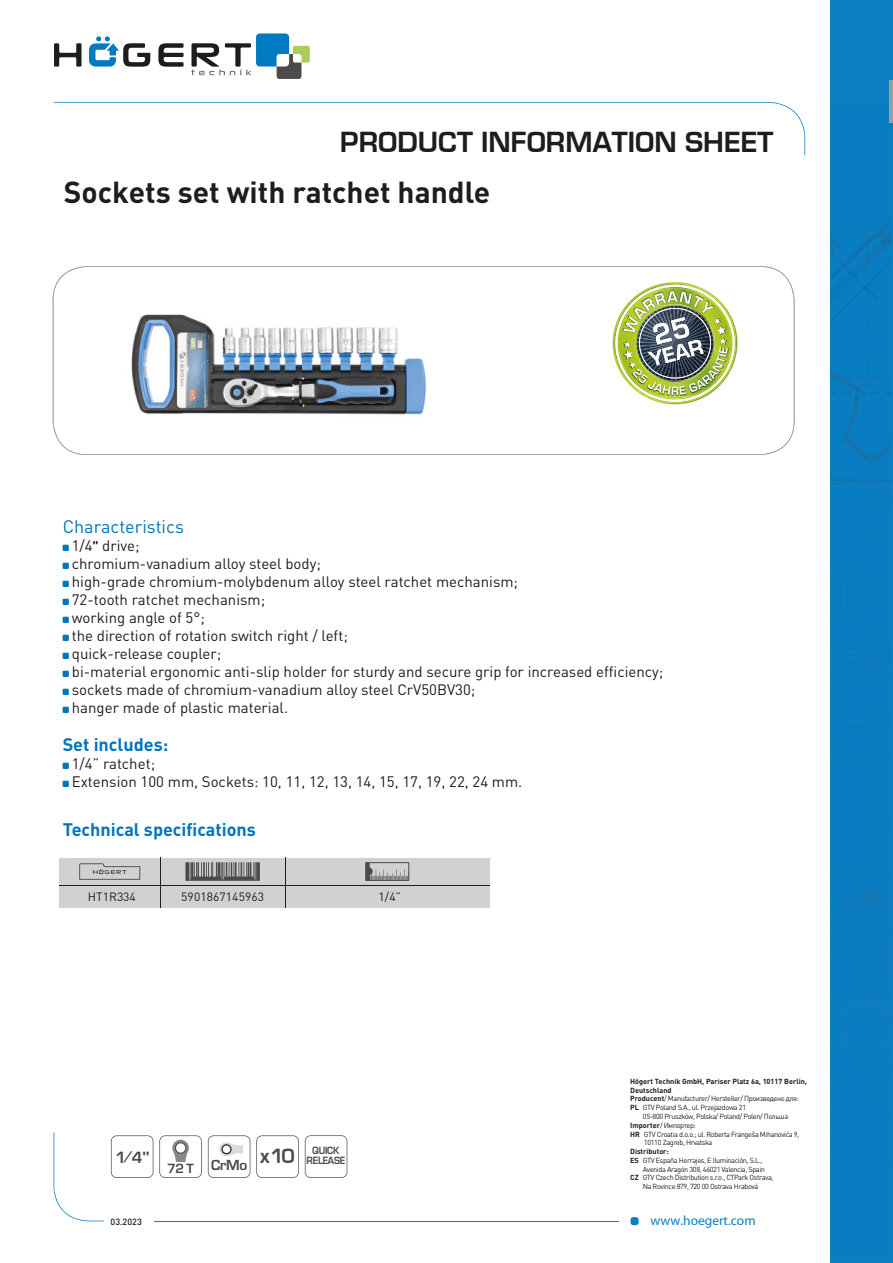
<style>
.page{position:relative;width:893px;height:1263px;background:#fff}
.page>*{position:absolute;margin:0;border:0;box-sizing:border-box;transform-origin:0 0}
.t1{font:700 30px "DIN Pro";color:#1d1d1b}
.t2{font:700 27px "Euromode";color:#1d1d1b}
.t3{font:700 18px "DIN Pro";color:#0074bc}
.t4{font:18px "DIN Pro";color:#0074bc}
.t5{font:15px/18px "DIN Pro";color:#1d1d1b}
.t6{font:700 15px "Euromode";color:#4b4b4a}
.t7{font:13.5px "Myriad Pro";color:#0c7ec1}
.t8{font:700 13.5px "Euromode";color:#4b4b4a}
.t9{font:700 12.45px "Euromode";color:#4b4b4a}
.t10{font:12px "DIN Pro";letter-spacing:.01em;color:#1d1d1b}
.t11{font:700 9.75px "Euromode";letter-spacing:-.025em;color:#4b4b4a;scale:.9 1}
.t12{font:500 9px "DIN Pro";color:#1d1d1b}
.t13{font:7.35px "DIN Pro";letter-spacing:-.05em;color:#1d1d1b}
.t14{font:700 7.35px "DIN Pro";color:#1d1d1b}
.s1{font-family:"Merel";font-weight:700}
.s2{font-size:13.05px}
.s3{font-weight:700}
</style>
<div class="page">
<div style="left:631px;top:1217px;width:8px;height:8px;background:#0c7ec1;border-radius:3px"></div>
<svg style="left:54px;top:102px;width:751px;height:53px"></svg>
<svg style="left:54px;top:1132px;width:50px;height:89px"></svg>
<hr style="left:154px;top:1220px;width:465px;height:1px;background:#0c7ec1">
<div style="left:830px;top:0;width:63px;height:1263px;background:#0c7ec1"></div>
<img style="left:831px;top:301px;width:37px;height:28px">
<img style="left:887px;top:222px;width:4px;height:45px">
<img style="left:831px;top:222px;width:56px;height:79px">
<svg style="left:831px;top:341px;width:60px;height:422px"></svg>
<img style="left:848px;top:647px;width:43px;height:18px">
<hr style="left:890px;top:80px;width:3px;height:43px;background:#9a9d9f">
<svg style="left:53px;top:266px;width:741px;height:189px"></svg>
<svg style="left:54px;top:43px;width:27px;height:24px"></svg>
<svg style="left:158px;top:43px;width:26px;height:24px"></svg>
<svg style="left:89px;top:36px;width:61px;height:31px"></svg>
<svg style="left:191px;top:33px;width:119px;height:46px"></svg>
<img style="left:111px;top:290px;width:335px;height:133px">
<img style="left:609px;top:278px;width:132px;height:130px">
<div style="left:59px;top:858px;width:430px;height:50px;background:#d1d1d1"></div>
<hr style="left:59px;top:885px;width:101px;height:1px;background:#1d1d1b">
<svg style="left:160px;top:858px;width:1px;height:50px"></svg>
<svg style="left:285px;top:858px;width:1px;height:50px"></svg>
<hr style="left:160px;top:885px;width:125px;height:1px;background:#1d1d1b">
<hr style="left:285px;top:885px;width:204px;height:1px;background:#1d1d1b">
<svg style="left:79px;top:863px;width:61px;height:17px"></svg>
<svg style="left:185px;top:862px;width:75px;height:19px"></svg>
<svg style="left:365px;top:862px;width:44px;height:19px"></svg>
<svg style="left:159px;top:1135px;width:43px;height:43px"></svg>
<svg style="left:208px;top:1135px;width:42px;height:43px"></svg>
<svg style="left:305px;top:1135px;width:42px;height:43px"></svg>
<svg style="left:256px;top:1135px;width:43px;height:43px"></svg>
<svg style="left:111px;top:1135px;width:42px;height:43px"></svg>
<h2 class="t2" style="left:340px;top:126px;width:435px">PRODUCT INFORMATION SHEET</h2>
<h1 class="t1" style="left:64px;top:172px;width:428px">Sockets set with ratchet handle</h1>
<p class="t4" style="left:63px;top:514px;width:123px">Characteristics</p>
<p class="t5" style="left:72px;top:536px;width:593px">1/4<span class="s1">"</span> drive;<br>chromium-vanadium alloy steel body;<br>high-grade chromium-molybdenum alloy steel ratchet mechanism;<br>72-tooth ratchet mechanism;<br>working angle of 5°;<br>the direction of rotation switch right / left;<br>quick-release coupler;<br>bi-material ergonomic anti-slip holder for sturdy and secure grip for increased efficiency; sockets made of chromium-vanadium alloy steel CrV50BV30;<br>hanger made of plastic material.</p>
<p class="t3" style="left:63px;top:732px;width:107px">Set includes:</p>
<p class="t5" style="left:72px;top:754px;width:452px">1/4” ratchet;<br>Extension 100 mm, Sockets: 10, 11, 12, 13, 14, 15, 17, 19, 22, 24 mm.</p>
<p class="t3" style="left:63px;top:817px;width:195px">Technical specifications</p>
<p class="t10" style="left:88px;top:889px;width:49px">HT1R334</p>
<p class="t10" style="left:181px;top:889px;width:84px">5901867145963</p>
<p class="t10" style="left:379px;top:889px;width:24px">1/4”</p>
<p class="t11" style="left:312px;top:1145px;width:32px">QUICK</p>
<p class="t6" style="left:115px;top:1148px;width:36px">1<span class="s2">/</span>4"</p>
<p class="t11" style="left:260px;top:1155px;width:96px"><sup>x10</sup> RELEASE</p>
<p class="t9" style="left:167px;top:1161px;width:28px">72T</p>
<p class="t8" style="left:211px;top:1156px;width:38px">CrMo</p>
<p class="t14" style="left:630px;top:1076px;width:178px">Högert Technik GmbH, Pariser Platz 6a, 10117 Berlin,</p>
<p class="t14" style="left:630px;top:1085px;width:43px">Deutschland</p>
<p class="t13" style="left:630px;top:1094px;width:170px"><span class="s3">Producent</span>/ Manufacturer/ Hersteller/ Произведено для:</p>
<p class="t13" style="left:630px;top:1102px;width:117px"><span class="s3">PL</span> GTV Poland S.A., ul. Przejazdowa 21</p>
<p class="t13" style="left:643px;top:1111px;width:147px">05-800 Pruszków, Polska/ Poland/ Polen/ Польша</p>
<p class="t13" style="left:630px;top:1120px;width:67px"><span class="s3">Importer</span>/ Импортер:</p>
<p class="t13" style="left:630px;top:1129px;width:171px"><span class="s3">HR</span> GTV Croatia d.o.o.; ul. Roberta Frangeša Mihanovića 9,</p>
<p class="t13" style="left:644px;top:1138px;width:70px">10110 Zagreb, Hrvatska</p>
<p class="t14" style="left:630px;top:1146px;width:40px">Distributor:</p>
<p class="t13" style="left:630px;top:1155px;width:134px"><span class="s3">ES</span> GTV España Herrajes, E Iluminación, S.L.,</p>
<p class="t13" style="left:643px;top:1164px;width:124px">Avenida Aragón 308, 46021 Valencia, Spain</p>
<p class="t13" style="left:630px;top:1173px;width:145px"><span class="s3">CZ</span> GTV Czech Distribution s.r.o., CTPark Ostrava,</p>
<p class="t13" style="left:643px;top:1181px;width:117px">Na Rovince 879, 720 00 Ostrava Hrabová</p>
<p class="t12" style="left:111px;top:1216px;width:33px">03.2023</p>
<p class="t7" style="left:651px;top:1212px;width:107px">www.hoegert.com</p>
</div>
